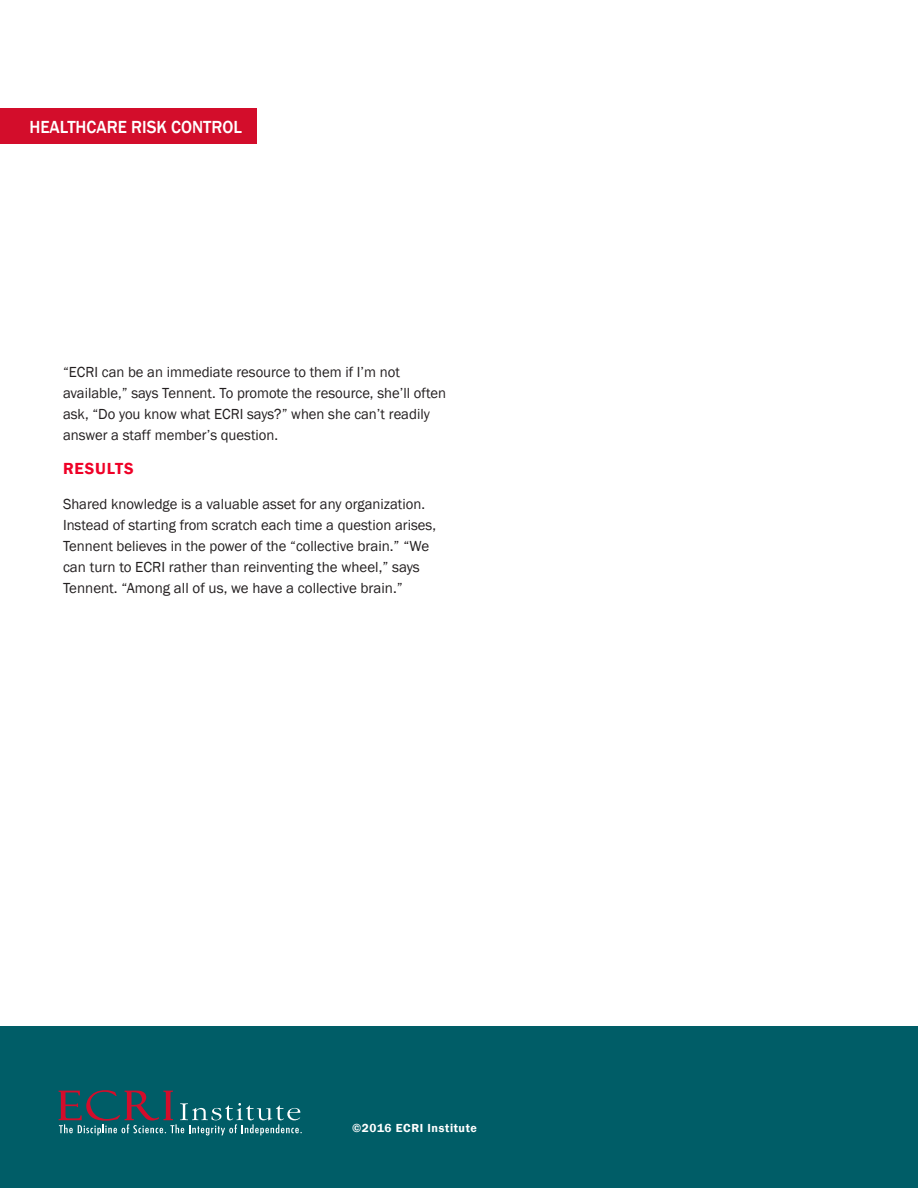
<style>
.page{position:relative;width:918px;height:1188px;background:#fff}
.page>*{position:absolute;margin:0;border:0;box-sizing:border-box;transform-origin:0 0}
.t1{font:500 18px "Franklin Gothic";color:#fff;scale:.95 1}
.body{font:600 16.5px "Franklin Gothic";letter-spacing:.05em;color:#ef0027}
.body-2{font:15px/21px "Franklin Gothic";color:#231f20}
.photocaption{font:600 12px "Franklin Gothic";letter-spacing:.05em;color:#fff}
</style>
<div class="page">
<div style="left:0;top:108px;width:257px;height:35px;background:#d30d2b"></div>
<div style="left:0;top:1026px;width:918px;height:162px;background:#005d67"></div>
<svg style="left:59px;top:1090px;width:243px;height:45px"></svg>
<p class="t1" style="left:29px;top:115px;width:225px">HEALTHCARE RISK CONTROL</p>
<p class="body-2" style="left:63px;top:361px;width:385px">“ECRI can be an immediate resource to them if I’m not available,” says Tennent. To promote the resource, she’ll often ask, “Do you know what ECRI says?” when she can’t readily answer a staff member’s question.</p>
<p class="body" style="left:63px;top:458px;width:72px">RESULTS</p>
<p class="body-2" style="left:63px;top:493px;width:375px">Shared knowledge is a valuable asset for any organization.<br>Instead of starting from scratch each time a question arises, Tennent believes in the power of the “collective brain.” “We can turn to ECRI rather than reinventing the wheel,” says Tennent. “Among all of us, we have a collective brain.”</p>
<p class="photocaption" style="left:352px;top:1121px;width:126px">©2016 ECRI Institute</p>
</div>
